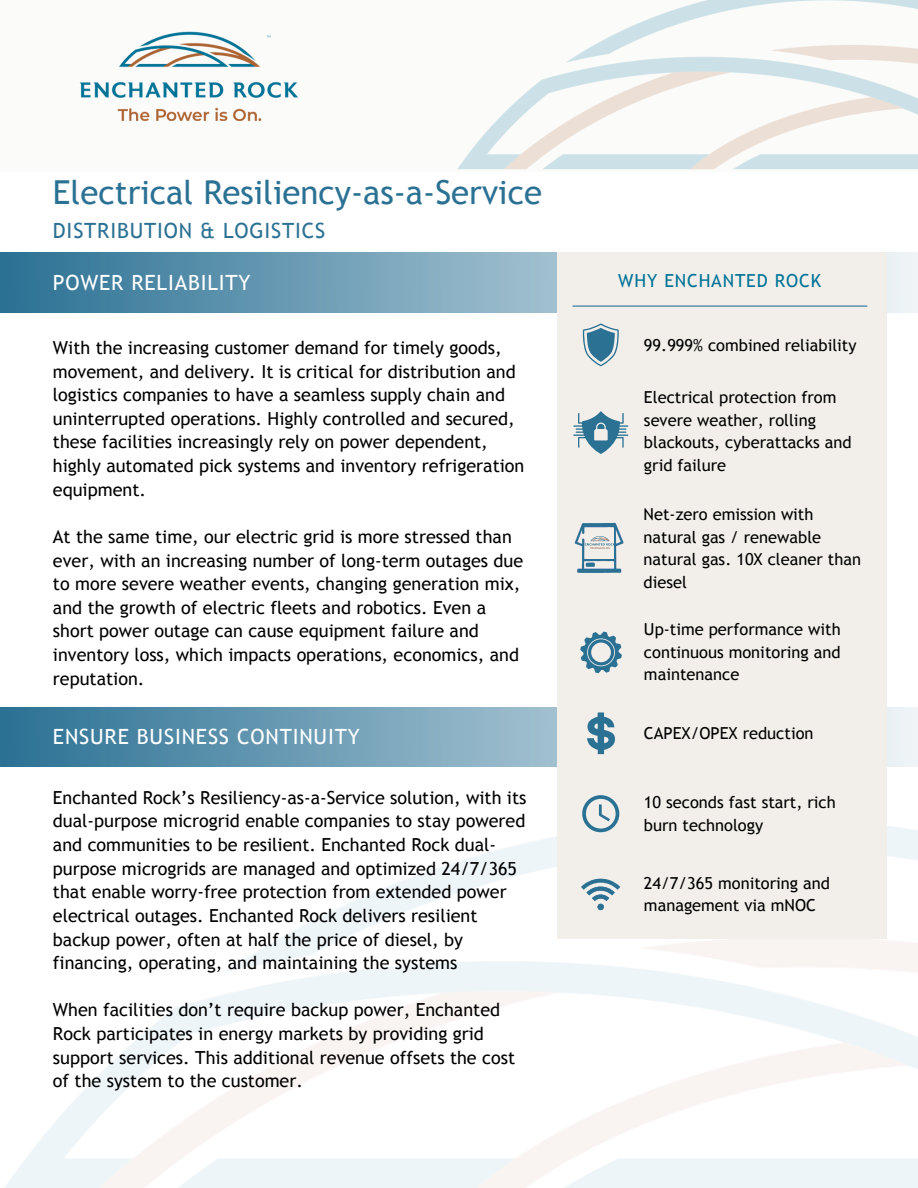
<style>
.page{position:relative;width:918px;height:1188px;background:#fff}
.page>*{position:absolute;margin:0;border:0;box-sizing:border-box;transform-origin:0 0}
.t1{font:33px "Trebuchet MS";color:#2b7194}
.t2{font:21px "Trebuchet MS";letter-spacing:.04em;color:#fff}
.t3{font:21px "Trebuchet MS";letter-spacing:.04em;color:#2b7194}
.t4{font:18px/23.7px "Trebuchet MS";color:#000}
.t5{font:18px "Trebuchet MS";letter-spacing:.045em;color:#007396}
.t6{font:16.5px/22.5px "Trebuchet MS";color:#000}
</style>
<div class="page">
<div style="left:0;top:0;width:918px;height:172px;background:#fbfbfa"></div>
<svg style="left:0;top:707px;width:918px;height:60px;background:#6d9db5"></svg>
<svg style="left:0;top:253px;width:918px;height:59px;background:#6d9db5"></svg>
<img style="left:79px;top:31px;width:219px;height:89px">
<img style="left:457px;top:0;width:461px;height:170px">
<div style="left:557px;top:253px;width:329px;height:686px;background:#f2efeb"></div>
<hr style="left:573px;top:306px;width:294px;height:1px;background:#2b7194">
<svg style="left:573px;top:411px;width:56px;height:43px"></svg>
<img style="left:574px;top:522px;width:50px;height:51px">
<div style="left:586px;top:529px;width:28px;height:30px;background:#f2efeb"></div>
<img style="left:586px;top:536px;width:28px;height:13px">
<svg style="left:581px;top:879px;width:39px;height:31px"></svg>
<svg style="left:587px;top:712px;width:28px;height:42px"></svg>
<svg style="left:580px;top:632px;width:42px;height:41px"></svg>
<svg style="left:583px;top:324px;width:36px;height:42px"></svg>
<svg style="left:582px;top:795px;width:37px;height:37px"></svg>
<h1 class="t1" style="left:53px;top:173px;width:491px">Electrical Resiliency-as-a-Service</h1>
<p class="t3" style="left:53px;top:219px;width:274px">DISTRIBUTION &amp; LOGISTICS</p>
<p class="t2" style="left:53px;top:270px;width:199px">POWER RELIABILITY</p>
<p class="t4" style="left:53px;top:336px;width:473px">With the increasing customer demand for timely goods, movement, and delivery. It is critical for distribution and logistics companies to have a seamless supply chain and uninterrupted operations. Highly controlled and secured, these facilities increasingly rely on power dependent, highly automated pick systems and inventory refrigeration equipment.</p>
<p class="t4" style="left:53px;top:525px;width:472px">At the same time, our electric grid is more stressed than ever, with an increasing number of long-term outages due to more severe weather events, changing generation mix, and the growth of electric fleets and robotics. Even a short power outage can cause equipment failure and inventory loss, which impacts operations, economics, and reputation.</p>
<p class="t2" style="left:53px;top:725px;width:308px">ENSURE BUSINESS CONTINUITY</p>
<p class="t4" style="left:53px;top:786px;width:475px">Enchanted Rock’s Resiliency-as-a-Service solution, with its dual-purpose microgrid enable companies to stay powered and communities to be resilient. Enchanted Rock dual&shy;purpose microgrids are managed and optimized 24/7/365 that enable worry-free protection from extended power electrical outages. Enchanted Rock delivers resilient backup power, often at half the price of diesel, by financing, operating, and maintaining the systems</p>
<p class="t4" style="left:53px;top:998px;width:464px">When facilities don’t require backup power, Enchanted Rock participates in energy markets by providing grid support services. This additional revenue offsets the cost of the system to the customer.</p>
<p class="t5" style="left:618px;top:270px;width:204px">WHY ENCHANTED ROCK</p>
<p class="t6" style="left:644px;top:333px;width:214px">99.999% combined reliability</p>
<p class="t6" style="left:644px;top:386px;width:209px">Electrical protection from severe weather, rolling blackouts, cyberattacks and grid failure</p>
<p class="t6" style="left:644px;top:503px;width:219px">Net-zero emission with natural gas / renewable natural gas. 10X cleaner than diesel</p>
<p class="t6" style="left:644px;top:618px;width:198px;text-align:justify">Up-time performance with continuous monitoring and maintenance</p>
<p class="t6" style="left:644px;top:722px;width:171px">CAPEX/OPEX reduction</p>
<p class="t6" style="left:644px;top:791px;width:193px">10 seconds fast start, rich burn technology</p>
<p class="t6" style="left:644px;top:872px;width:187px">24/7/365 monitoring and management via mNOC</p>
</div>
